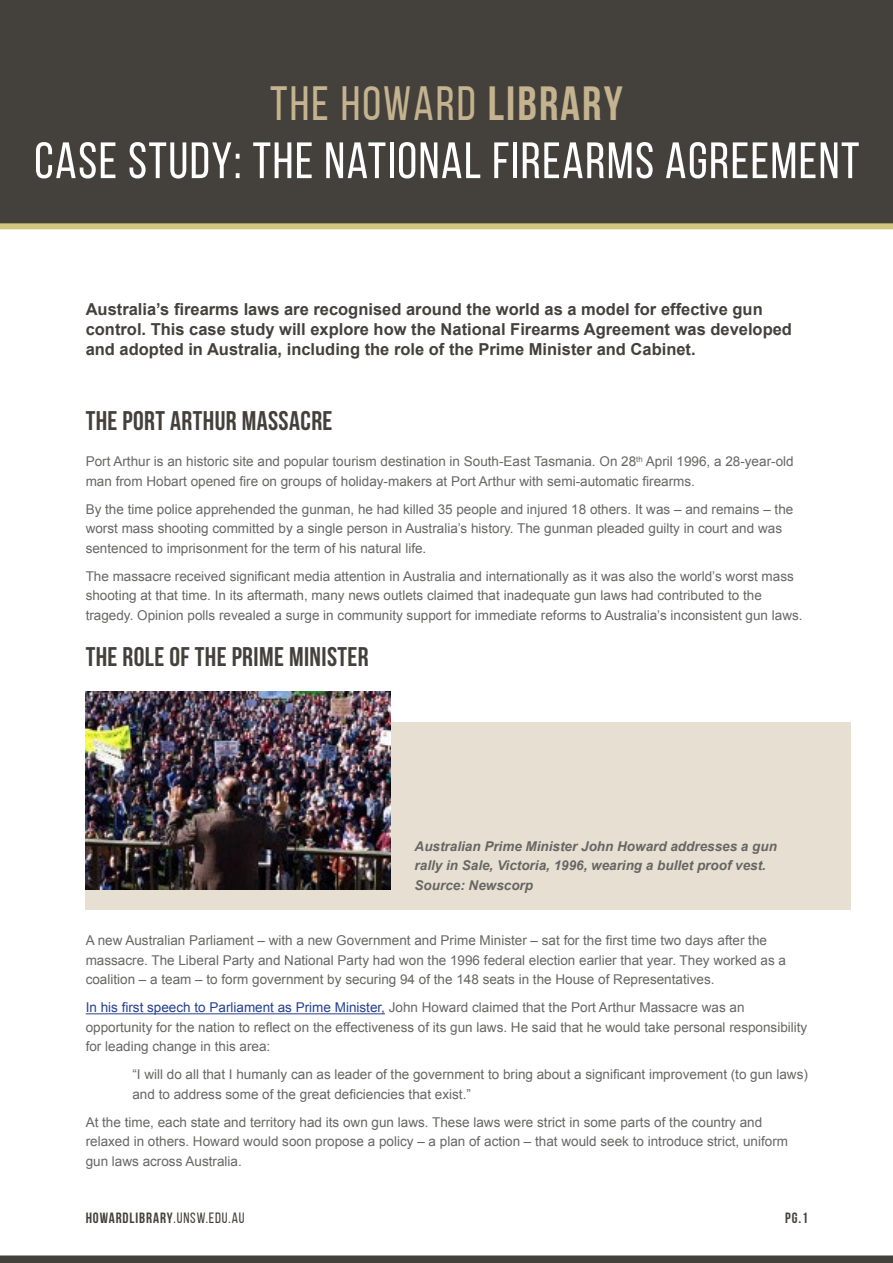
<style>
.page{position:relative;width:893px;height:1263px;background:#fff}
.page>*{position:absolute;margin:0;border:0;box-sizing:border-box;transform-origin:0 0}
.t1{font:51px "Bebas Neue";letter-spacing:.03em;color:#fff}
.t2{font:48px "Bebas Neue";letter-spacing:.045em;color:#c4b38e}
.t3{font:27px "Bebas Neue";letter-spacing:.015em;color:#44413c}
.t4{font:700 16.5px/19.8px "Arial";color:#44413c}
.t5{font:14.85px "Bebas Neue";letter-spacing:.06em;color:#44413c}
.t6{font:13.5px/19.5px "Arial";color:#676665}
.t7{font:italic 700 13.5px/19.5px "Arial";color:#676665}
.s1{font-style:inherit}
.s2{color:#25408f}
</style>
<div class="page">
<div style="left:0;top:1255px;width:893px;height:8px;background:#44413c"></div>
<div style="left:85px;top:723px;width:765px;height:187px;background:#e7dfd1"></div>
<div style="left:0;top:0;width:893px;height:223px;background:#44413c"></div>
<div style="left:0;top:223px;width:893px;height:6px;background:#cfc77d"></div>
<hr style="left:86px;top:1013px;width:299px;height:1px;background:#25408f">
<img style="left:85px;top:691px;width:305px;height:199px">
<h2 class="t2" style="left:270px;top:77px;width:354px">THE HOWARD <span class="s1">LIBRARY</span></h2>
<h1 class="t1" style="left:34px;top:133px;width:827px">CASE STUDY: THE NATIONAL FIREARMS AGREEMENT</h1>
<p class="t4" style="left:86px;top:300px;width:708px">Australia’s firearms laws are recognised around the world as a model for effective gun control. This case study will explore how the National Firearms Agreement was developed and adopted in Australia, including the role of the Prime Minister and Cabinet.</p>
<h3 class="t3" style="left:86px;top:406px;width:248px">THE PORT ARTHUR MASSACRE</h3>
<p class="t6" style="left:86px;top:452px;width:709px">Port Arthur is an historic site and popular tourism destination in South-East Tasmania. On 28<sup>th</sup> April 1996, a 28-year-old man from Hobart opened fire on groups of holiday-makers at Port Arthur with semi-automatic firearms.</p>
<p class="t6" style="left:86px;top:499px;width:709px">By the time police apprehended the gunman, he had killed 35 people and injured 18 others. It was – and remains – the worst mass shooting committed by a single person in Australia’s history. The gunman pleaded guilty in court and was sentenced to imprisonment for the term of his natural life.</p>
<p class="t6" style="left:86px;top:566px;width:718px">The massacre received significant media attention in Australia and internationally as it was also the world’s worst mass shooting at that time. In its aftermath, many news outlets claimed that inadequate gun laws had contributed to the tragedy. Opinion polls revealed a surge in community support for immediate reforms to Australia’s inconsistent gun laws.</p>
<h3 class="t3" style="left:86px;top:642px;width:285px">THE ROLE OF THE PRIME MINISTER</h3>
<p class="t7" style="left:415px;top:837px;width:364px">Australian Prime Minister John Howard addresses a gun rally in Sale, Victoria, 1996, wearing a bullet proof vest.<br>Source: Newscorp</p>
<p class="t6" style="left:86px;top:931px;width:702px">A new Australian Parliament – with a new Government and Prime Minister – sat for the first time two days after the massacre. The Liberal Party and National Party had won the 1996 federal election earlier that year. They worked as a coalition – a team – to form government by securing 94 of the 148 seats in the House of Representatives.</p>
<p class="t6" style="left:86px;top:998px;width:723px"><span class="s2">In his first speech to Parliament as Prime Minister,</span> John Howard claimed that the Port Arthur Massacre was an opportunity for the nation to reflect on the effectiveness of its gun laws. He said that he would take personal responsibility for leading change in this area:</p>
<p class="t6" style="left:132px;top:1065px;width:677px">“I will do all that I humanly can as leader of the government to bring about a significant improvement (to gun laws) and to address some of the great deficiencies that exist.”</p>
<p class="t6" style="left:86px;top:1112px;width:704px">At the time, each state and territory had its own gun laws. These laws were strict in some parts of the country and relaxed in others. Howard would soon propose a policy – a plan of action – that would seek to introduce strict, uniform gun laws across Australia.</p>
<p class="t5" style="left:86px;top:1210px;width:161px">HOWARDLIBRARY<span class="s1">.UNSW.EDU.AU</span></p>
<p class="t5" style="left:785px;top:1210px;width:24px">PG.1</p>
</div>
